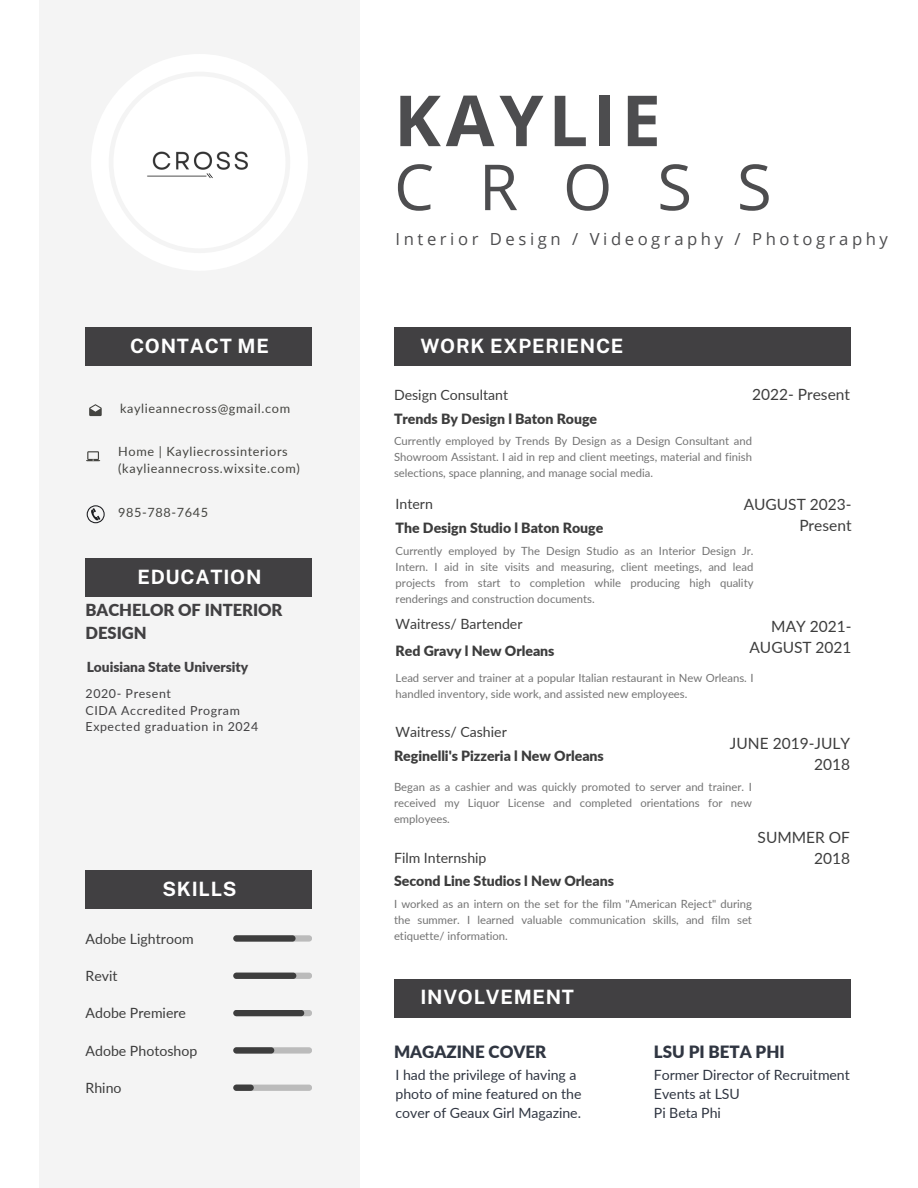
<style>
.page{position:relative;width:918px;height:1188px;background:#fff}
.page>*{position:absolute;margin:0;border:0;box-sizing:border-box;transform-origin:0 0}
.t1{font:700 70.5px "Open Sans";letter-spacing:.07em;color:#4d4d4f}
.t2{font:63.45px "Open Sans";letter-spacing:.705em;color:#4d4d4f}
.t3{font:700 19.8px "Public Sans";letter-spacing:.035em;color:#fff}
.t4{font:900 16.95px "Lato";color:#303642}
.t5{font:16.65px "Open Sans";letter-spacing:.215em;color:#4d4d4f}
.t6{font:900 16.65px/22.8px "Lato";letter-spacing:-.005em;color:#414042}
.t7{font:15.45px/21.1px "Lato";color:#3d3d3d;text-align:right}
.t8{font:900 14.1px "Lato";color:#3d3d3d}
.t9{font:14.1px "Lato";color:#3d3d3d}
.t10{font:14.1px/19px "Lato";letter-spacing:-.005em;color:#303642}
.t11{font:900 13.8px "Lato";letter-spacing:-.005em;color:#414042}
.t12{font:12.75px/17px "Lato";letter-spacing:.05em;color:#444440}
.t13{font:12.45px "Lato";letter-spacing:.045em;color:#414042}
.t14{font:11.25px/16px "Lato";color:#737373;text-align:justify}
</style>
<div class="page">
<div style="left:39px;top:0;width:321px;height:1188px;background:#f4f4f4"></div>
<svg style="left:92px;top:54px;width:215px;height:216px;fill:#fff"></svg>
<div style="left:86px;top:327px;width:226px;height:39px;background:#414042"></div>
<div style="left:86px;top:558px;width:226px;height:39px;background:#414042"></div>
<svg style="left:86px;top:451px;width:14px;height:10px"></svg>
<svg style="left:89px;top:404px;width:13px;height:12px"></svg>
<div style="left:86px;top:871px;width:226px;height:38px;background:#414042"></div>
<div style="left:233px;top:935px;width:79px;height:7px;background:#bbb;border-radius:3px"></div>
<div style="left:233px;top:935px;width:63px;height:7px;background:#3d3d3d;border-radius:3px"></div>
<div style="left:233px;top:973px;width:79px;height:6px;background:#bbb;border-radius:3px"></div>
<div style="left:233px;top:973px;width:63px;height:6px;background:#3d3d3d;border-radius:3px"></div>
<div style="left:233px;top:1010px;width:79px;height:6px;background:#bbb;border-radius:3px"></div>
<div style="left:233px;top:1010px;width:71px;height:6px;background:#3d3d3d;border-radius:3px"></div>
<div style="left:233px;top:1047px;width:79px;height:7px;background:#bbb;border-radius:3px"></div>
<div style="left:233px;top:1047px;width:41px;height:7px;background:#3d3d3d;border-radius:3px"></div>
<div style="left:233px;top:1085px;width:79px;height:6px;background:#bbb;border-radius:3px"></div>
<div style="left:233px;top:1085px;width:21px;height:6px;background:#3d3d3d;border-radius:3px"></div>
<div style="left:394px;top:327px;width:456px;height:39px;background:#414042"></div>
<div style="left:394px;top:979px;width:456px;height:38px;background:#414042"></div>
<svg style="left:87px;top:505px;width:18px;height:18px"></svg>
<p class="t3" style="left:130px;top:334px;width:140px">CONTACT ME</p>
<p class="t12" style="left:120px;top:399px;width:172px">kaylieannecross@gmail.com</p>
<p class="t12" style="left:118px;top:443px;width:183px">Home | Kayliecrossinteriors (kaylieannecross.wixsite.com)</p>
<p class="t12" style="left:118px;top:503px;width:92px">985-788-7645</p>
<p class="t3" style="left:137px;top:565px;width:126px">EDUCATION</p>
<p class="t6" style="left:86px;top:598px;width:198px">BACHELOR OF INTERIOR<br>DESIGN</p>
<p class="t11" style="left:87px;top:658px;width:163px">Louisiana State University</p>
<p class="t13" style="left:86px;top:686px;width:87px">2020- Present</p>
<p class="t13" style="left:86px;top:703px;width:156px">CIDA Accredited Program</p>
<p class="t13" style="left:86px;top:719px;width:174px">Expected graduation in 2024</p>
<p class="t3" style="left:162px;top:877px;width:76px">SKILLS</p>
<p class="t9" style="left:86px;top:930px;width:110px">Adobe Lightroom</p>
<p class="t9" style="left:86px;top:967px;width:33px">Revit</p>
<p class="t9" style="left:86px;top:1004px;width:102px">Adobe Premiere</p>
<p class="t9" style="left:86px;top:1042px;width:113px">Adobe Photoshop</p>
<p class="t9" style="left:86px;top:1079px;width:37px">Rhino</p>
<p class="t1" style="left:394px;top:71px;width:268px">KAYLIE</p>
<p class="t2" style="left:394px;top:142px;width:379px">CROSS</p>
<p class="t5" style="left:396px;top:228px;width:494px">Interior Design / Videography / Photography</p>
<p class="t3" style="left:420px;top:334px;width:205px">WORK EXPERIENCE</p>
<p class="t7" style="left:752px;top:384px;width:99px">2022- Present</p>
<p class="t9" style="left:394px;top:386px;width:116px">Design Consultant</p>
<p class="t14" style="left:394px;top:433px;width:359px">Currently employed by Trends By Design as a Design Consultant and Showroom Assistant. I aid in rep and client meetings, material and finish selections, space planning, and manage social media.</p>
<p class="t8" style="left:394px;top:410px;width:205px">Trends By Design l Baton Rouge</p>
<p class="t7" style="left:744px;top:493px;width:109px">AUGUST 2023-</p>
<p class="t9" style="left:396px;top:496px;width:39px">Intern</p>
<p class="t14" style="left:396px;top:542px;width:359px">Currently employed by The Design Studio as an Interior Design Jr.<br>Intern. I aid in site visits and measuring, client meetings, and lead projects from start to completion while producing high quality renderings and construction documents.</p>
<p class="t8" style="left:396px;top:519px;width:209px">The Design Studio l Baton Rouge</p>
<p class="t7" style="left:799px;top:514px;width:54px">Present</p>
<p class="t9" style="left:396px;top:615px;width:128px">Waitress/ Bartender</p>
<p class="t7" style="left:771px;top:616px;width:82px">MAY 2021-</p>
<p class="t8" style="left:396px;top:642px;width:160px">Red Gravy l New Orleans</p>
<p class="t7" style="left:749px;top:637px;width:104px">AUGUST 2021</p>
<p class="t14" style="left:396px;top:669px;width:359px">Lead server and trainer at a popular Italian restaurant in New Orleans. I handled inventory, side work, and assisted new employees.</p>
<p class="t7" style="left:730px;top:732px;width:122px">JUNE 2019-JULY<br>2018</p>
<p class="t9" style="left:396px;top:723px;width:113px">Waitress/ Cashier</p>
<p class="t8" style="left:394px;top:747px;width:211px">Reginelli's Pizzeria l New Orleans</p>
<p class="t14" style="left:394px;top:779px;width:359px">Began as a cashier and was quickly promoted to server and trainer. I received my Liquor License and completed orientations for new employees.</p>
<p class="t7" style="left:758px;top:827px;width:94px">SUMMER OF</p>
<p class="t7" style="left:814px;top:848px;width:37px">2018</p>
<p class="t9" style="left:394px;top:849px;width:94px">Film Internship</p>
<p class="t14" style="left:394px;top:896px;width:359px">I worked as an intern on the set for the film "American Reject" during the summer. I learned valuable communication skills, and film set etiquette/ information.</p>
<p class="t8" style="left:394px;top:872px;width:221px">Second Line Studios l New Orleans</p>
<p class="t3" style="left:420px;top:986px;width:155px">INVOLVEMENT</p>
<p class="t4" style="left:394px;top:1041px;width:154px">MAGAZINE COVER</p>
<p class="t10" style="left:396px;top:1065px;width:187px">I had the privilege of having a photo of mine featured on the cover of Geaux Girl Magazine.</p>
<p class="t4" style="left:654px;top:1041px;width:132px">LSU PI BETA PHI</p>
<p class="t10" style="left:654px;top:1065px;width:197px">Former Director of Recruitment<br>Events at LSU</p>
<p class="t10" style="left:654px;top:1103px;width:69px">Pi Beta Phi</p>
</div>
